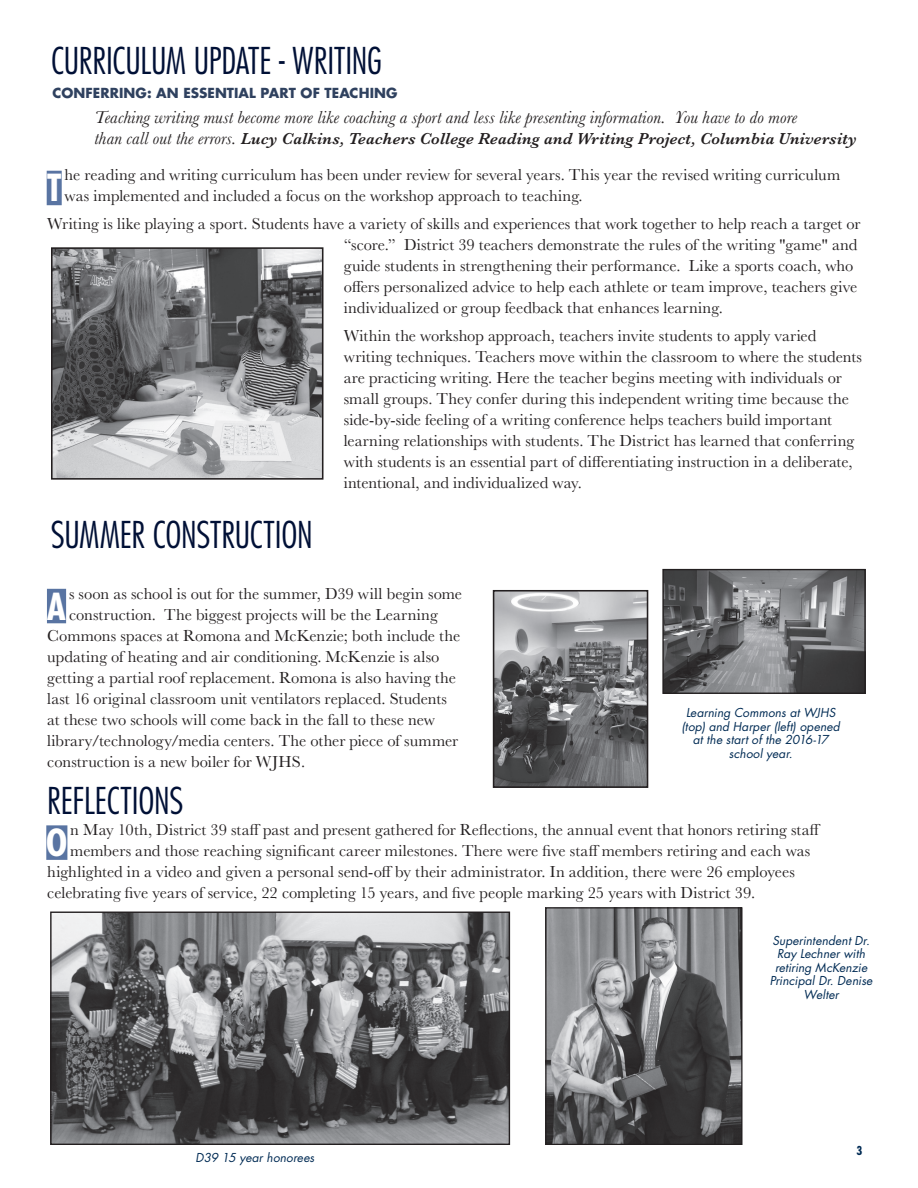
<style>
.page{position:relative;width:918px;height:1188px;background:#fff}
.page>*{position:absolute;margin:0;border:0;box-sizing:border-box;transform-origin:0 0}
.t1{font:700 condensed 36.3px "Futura";color:#fff}
.t2{font:300 condensed 36px "Futura";letter-spacing:-.01em;color:#001036}
.t3{font:italic 18px "Baskerville";letter-spacing:.005em;color:#231f20}
.t4{font:16.5px/21px "Baskerville";letter-spacing:.005em;color:#231f20}
.t5{font:italic 600 16.5px "Baskerville";letter-spacing:.01em;color:#231f20}
.t6{font:700 13.5px "Futura";letter-spacing:.005em;color:#2f415f}
.t7{font:italic 12px/13.5px "Futura";letter-spacing:.01em;color:#002b54;text-align:center}
.t8{font:700 condensed 12px "Futura";color:#002b54}
.s1{font-weight:400;font-size:18px}
</style>
<div class="page">
<div style="left:46px;top:825px;width:21px;height:35px;background:#5974a2"></div>
<img style="left:52px;top:914px;width:456px;height:229px">
<div style="left:50px;top:912px;width:460px;height:233px;border:1px solid #231f20"></div>
<div style="left:47px;top:589px;width:19px;height:34px;background:#5974a2"></div>
<img style="left:664px;top:571px;width:200px;height:121px">
<div style="left:662px;top:569px;width:204px;height:125px;border:1px solid #231f20"></div>
<img style="left:496px;top:593px;width:149px;height:192px">
<div style="left:493px;top:590px;width:155px;height:198px;border:2px solid #231f20"></div>
<div style="left:47px;top:171px;width:15px;height:34px;background:#5974a2"></div>
<img style="left:54px;top:250px;width:266px;height:227px">
<div style="left:51px;top:247px;width:272px;height:233px;border:2px solid #231f20"></div>
<img style="left:547px;top:909px;width:194px;height:234px">
<div style="left:545px;top:907px;width:198px;height:238px;border:1px solid #231f20"></div>
<h2 class="t2" style="left:51px;top:38px;width:333px">CURRICULUM UPDATE - WRITING</h2>
<p class="t6" style="left:53px;top:83px;width:347px">CONFERRING: AN ESSENTIAL PART OF TEACHING</p>
<p class="t3" style="left:94px;top:106px;width:704px">Teaching writing must become more like coaching a sport and less like presenting information. You have to do more</p>
<p class="t5" style="left:94px;top:128px;width:764px"><span class="s1">than call out the errors.</span> Lucy Calkins, Teachers College Reading and Writing Project, Columbia University</p>
<h1 class="t1" style="left:47px;top:165px;width:17px">T</h1>
<p class="t4" style="left:65px;top:165px;width:777px">he reading and writing curriculum has been under review for several years. This year the revised writing curriculum was implemented and included a focus on the workshop approach to teaching.</p>
<p class="t4" style="left:344px;top:214px;width:518px;text-indent:-297px">Writing is like playing a sport. Students have a variety of skills and experiences that work together to help reach a target or “score.” District 39 teachers demonstrate the rules of the writing "game" and guide students in strengthening their performance. Like a sports coach, who offers personalized advice to help each athlete or team improve, teachers give individualized or group feedback that enhances learning.</p>
<p class="t4" style="left:344px;top:325px;width:520px">Within the workshop approach, teachers invite students to apply varied writing techniques. Teachers move within the classroom to where the students are practicing writing. Here the teacher begins meeting with individuals or small groups. They confer during this independent writing time because the side-by-side feeling of a writing conference helps teachers build important learning relationships with students. The District has learned that conferring with students is an essential part of differentiating instruction in a deliberate, intentional, and individualized way.</p>
<h2 class="t2" style="left:51px;top:512px;width:264px">SUMMER CONSTRUCTION</h2>
<h1 class="t1" style="left:47px;top:583px;width:21px">A</h1>
<p class="t4" style="left:69px;top:583px;width:395px">s soon as school is out for the summer, D39 will begin some</p>
<p class="t4" style="left:69px;top:604px;width:370px">construction. The biggest projects will be the Learning</p>
<p class="t4" style="left:47px;top:625px;width:415px">Commons spaces at Romona and McKenzie; both include the</p>
<p class="t4" style="left:47px;top:646px;width:394px">updating of heating and air conditioning. McKenzie is also</p>
<p class="t4" style="left:47px;top:667px;width:410px">getting a partial roof replacement. Romona is also having the</p>
<p class="t4" style="left:47px;top:688px;width:401px">last 16 original classroom unit ventilators replaced. Students</p>
<p class="t4" style="left:47px;top:709px;width:389px">at these two schools will come back in the fall to these new</p>
<p class="t4" style="left:47px;top:730px;width:413px">library/technology/media centers. The other piece of summer</p>
<p class="t4" style="left:47px;top:751px;width:259px">construction is a new boiler for WJHS.</p>
<p class="t7" style="left:682px;top:706px;width:160px">Learning Commons at WJHS (top) and Harper (left) opened at the start of the 2016-17 school year.</p>
<h2 class="t2" style="left:47px;top:778px;width:138px">REFLECTIONS</h2>
<h1 class="t1" style="left:46px;top:819px;width:23px">O</h1>
<p class="t4" style="left:70px;top:820px;width:752px">n May 10th, District 39 staff past and present gathered for Reflections, the annual event that honors retiring staff</p>
<p class="t4" style="left:70px;top:841px;width:742px">members and those reaching significant career milestones. There were five staff members retiring and each was</p>
<p class="t4" style="left:47px;top:862px;width:749px">highlighted in a video and given a personal send-off by their administrator. In addition, there were 26 employees</p>
<p class="t4" style="left:47px;top:883px;width:710px">celebrating five years of service, 22 completing 15 years, and five people marking 25 years with District 39.</p>
<p class="t7" style="left:196px;top:1151px;width:120px">D39 15 year honorees</p>
<p class="t7" style="left:770px;top:933px;width:104px">Superintendent Dr.<br>Ray Lechner with retiring McKenzie<br>Principal Dr. Denise<br>Welter</p>
<p class="t8" style="left:856px;top:1142px;width:7px">3</p>
</div>
